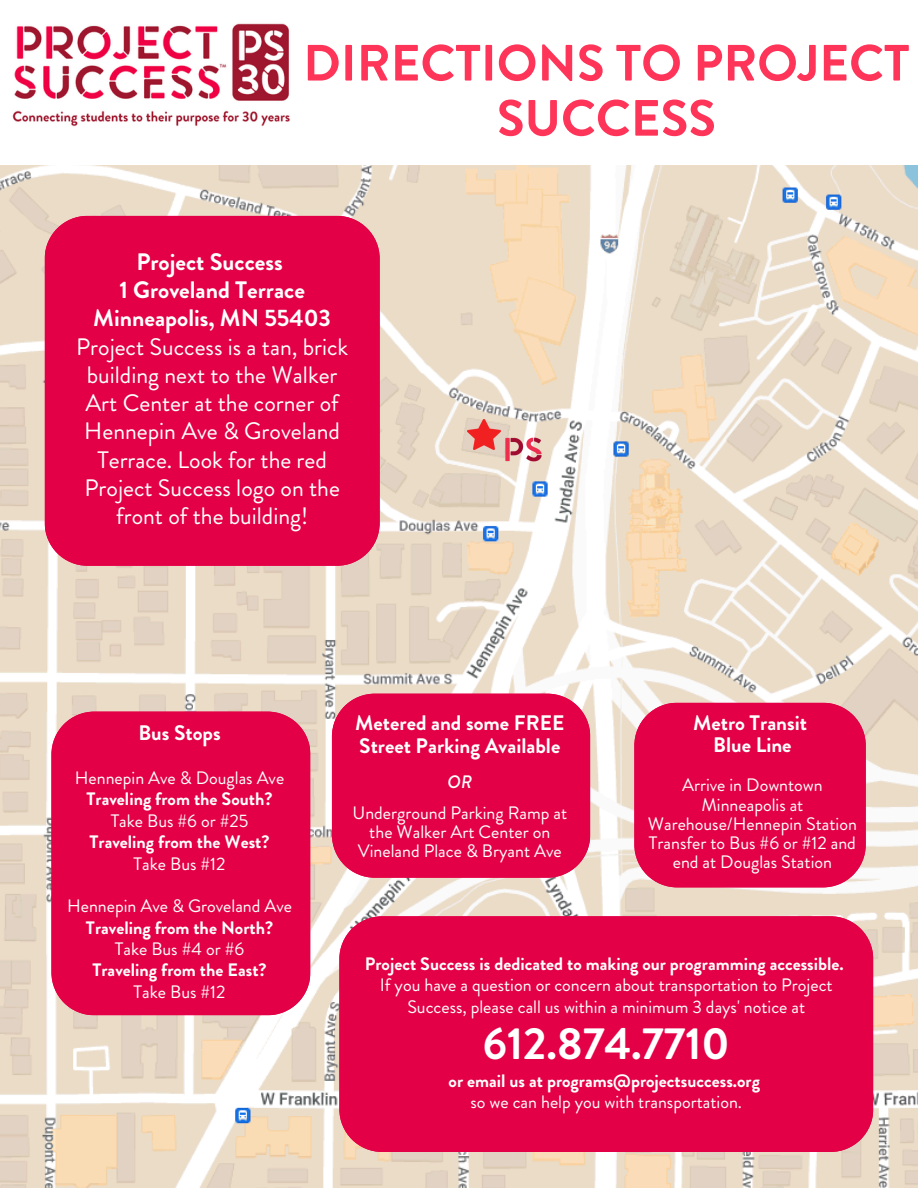
<style>
.page{position:relative;width:918px;height:1188px;background:#fff}
.page>*{position:absolute;margin:0;border:0;box-sizing:border-box;transform-origin:0 0}
.t1{font:700 50.85px/55.2px "Brandon Grotesque";color:#ff3459;text-align:center}
.t2{font:700 45px "Brandon Grotesque";color:#fff}
.t3{font:23.85px/28.2px "Brandon Grotesque";color:#fff;text-align:center}
.t4{font:700 21px/22.8px "Brandon Grotesque";color:#fff}
.t5{font:18px/19.2px "Brandon Grotesque";color:#fff;text-align:center}
.t6{font:700 18px "Brandon Grotesque";color:#fff}
.t7{font:italic 500 18px "Brandon Grotesque";color:#fff}
.s1{font-weight:700}
</style>
<div class="page">
<img style="left:0;top:165px;width:918px;height:1023px">
<img style="left:500px;top:427px;width:46px;height:46px">
<img style="left:468px;top:419px;width:32px;height:31px">
<div style="left:45px;top:216px;width:335px;height:350px;background:#e40046"></div>
<div style="left:51px;top:712px;width:259px;height:303px;background:#e40046"></div>
<div style="left:332px;top:694px;width:258px;height:184px;background:#e40046"></div>
<div style="left:634px;top:703px;width:232px;height:184px;background:#e40046"></div>
<div style="left:339px;top:916px;width:534px;height:235px;background:#e40046"></div>
<img style="left:12px;top:23px;width:278px;height:104px">
<p class="t1" style="left:303px;top:36px;width:608px">DIRECTIONS TO PROJECT<br>SUCCESS</p>
<h2 class="t3" style="left:76px;top:248px;width:274px"><span class="s1">Project Success<br>1 Groveland Terrace<br>Minneapolis, MN 55403<br></span>Project Success is a tan, brick building next to the Walker<br>Art Center at the corner of<br>Hennepin Ave &amp; Groveland<br>Terrace. Look for the red<br>Project Success logo on the front of the building!</h2>
<h3 class="t4" style="left:138px;top:722px;width:84px">Bus Stops</h3>
<p class="t5" style="left:75px;top:768px;width:211px">Hennepin Ave &amp; Douglas Ave</p>
<p class="t6" style="left:87px;top:787px;width:187px">Traveling from the South?</p>
<p class="t5" style="left:111px;top:811px;width:139px">Take Bus #6 or #25</p>
<p class="t6" style="left:90px;top:829px;width:182px">Traveling from the West?</p>
<p class="t5" style="left:134px;top:854px;width:93px">Take Bus #12</p>
<p class="t5" style="left:67px;top:897px;width:226px">Hennepin Ave &amp; Groveland Ave</p>
<p class="t6" style="left:86px;top:915px;width:189px">Traveling from the North?</p>
<p class="t5" style="left:115px;top:939px;width:131px">Take Bus #4 or #6</p>
<p class="t6" style="left:92px;top:958px;width:176px">Traveling from the East?</p>
<p class="t5" style="left:134px;top:982px;width:93px">Take Bus #12</p>
<h3 class="t4" style="left:355px;top:712px;width:211px">Metered and some FREE<br>Street Parking Available</h3>
<h4 class="t7" style="left:448px;top:769px;width:26px">OR</h4>
<p class="t5" style="left:352px;top:803px;width:216px">Underground Parking Ramp at the Walker Art Center on<br>Vineland Place &amp; Bryant Ave</p>
<h3 class="t4" style="left:693px;top:711px;width:115px;text-align:center">Metro Transit<br>Blue Line</h3>
<p class="t5" style="left:648px;top:776px;width:211px">Arrive in Downtown<br>Minneapolis at<br>Warehouse/Hennepin Station<br>Transfer to Bus #6 or #12 and end at Douglas Station</p>
<p class="t6" style="left:365px;top:951px;width:480px">Project Success is dedicated to making our programming accessible.</p>
<p class="t5" style="left:380px;top:975px;width:455px;line-height:21.3px">If you have a question or concern about transportation to Project<br>Success, please call us within a minimum 3 days' notice at</p>
<p class="t2" style="left:483px;top:1012px;width:248px">612.874.7710</p>
<p class="t6" style="left:449px;top:1068px;width:313px">or email us at programs@projectsuccess.org</p>
<p class="t5" style="left:471px;top:1093px;width:273px">so we can help you with transportation.</p>
</div>
